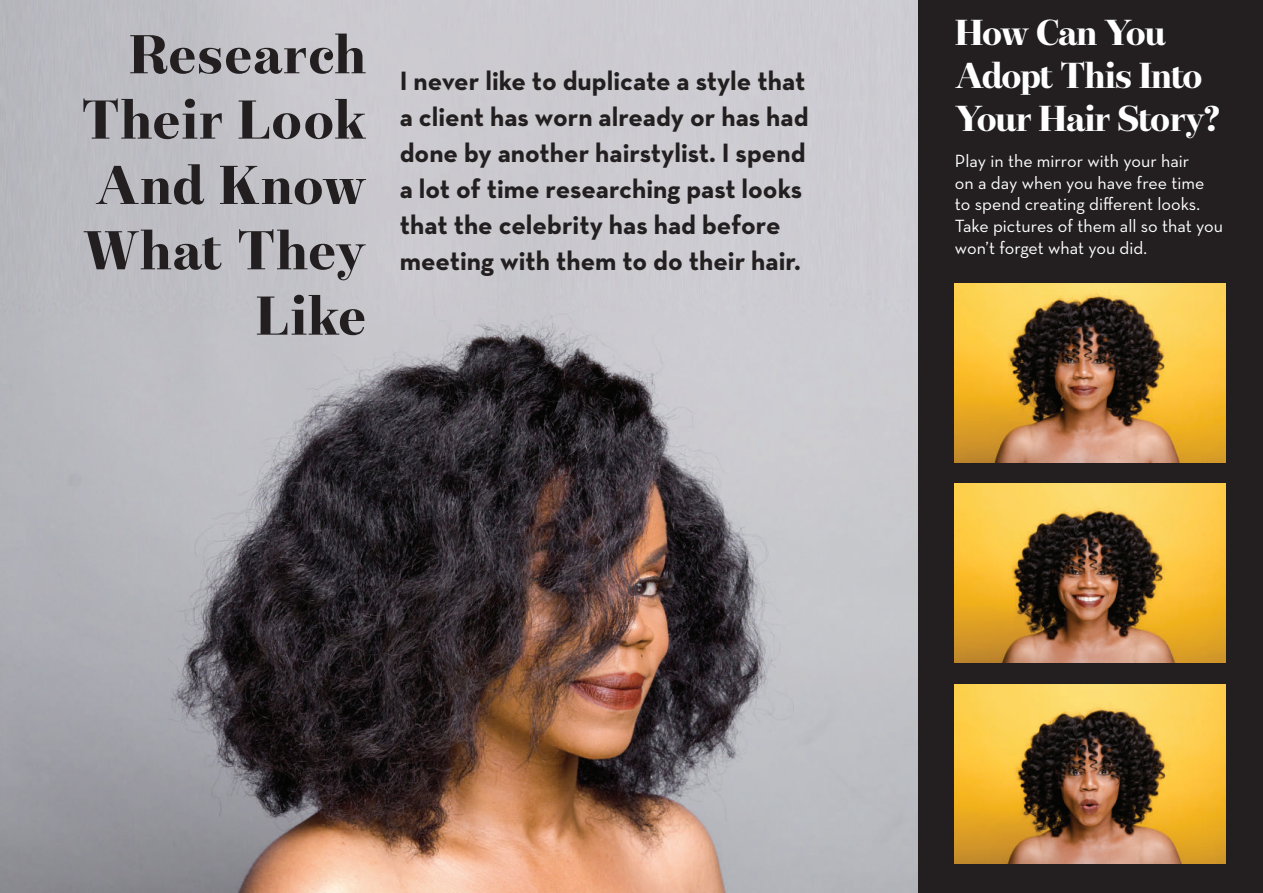
<style>
.page{position:relative;width:1263px;height:893px;background:#fff}
.page>*{position:absolute;margin:0;border:0;box-sizing:border-box;transform-origin:0 0}
.t1{font:800 54.45px/65.4px "Narziss Text";color:#231f20;text-align:right}
.t2{font:800 36px/43.2px "Narziss Text";letter-spacing:-.055em;color:#fff}
.t3{font:700 27px/36px "Neutra Text";color:#231f20}
.t4{font:18px/21.6px "Neutra Text";color:#fff}
</style>
<div class="page">
<img style="left:0;top:0;width:918px;height:893px">
<div style="left:918px;top:0;width:345px;height:893px;background:#231f20"></div>
<img style="left:955px;top:484px;width:270px;height:179px">
<img style="left:955px;top:283px;width:270px;height:179px">
<img style="left:955px;top:684px;width:270px;height:179px">
<h1 class="t1" style="left:81px;top:20px;width:287px">Research<br>Their Look<br>And Know<br>What They<br>Like</h1>
<p class="t3" style="left:400px;top:62px;width:410px">I never like to duplicate a style that a client has worn already or has had done by another hairstylist. I spend a lot of time researching past looks that the celebrity has had before meeting with them to do their hair.</p>
<h2 class="t2" style="left:955px;top:10px;width:267px">How Can You<br>Adopt This Into<br>Your Hair Story?</h2>
<p class="t4" style="left:955px;top:150px;width:270px">Play in the mirror with your hair<br>on a day when you have free time to spend creating different looks.<br>Take pictures of them all so that you won’t forget what you did.</p>
</div>
